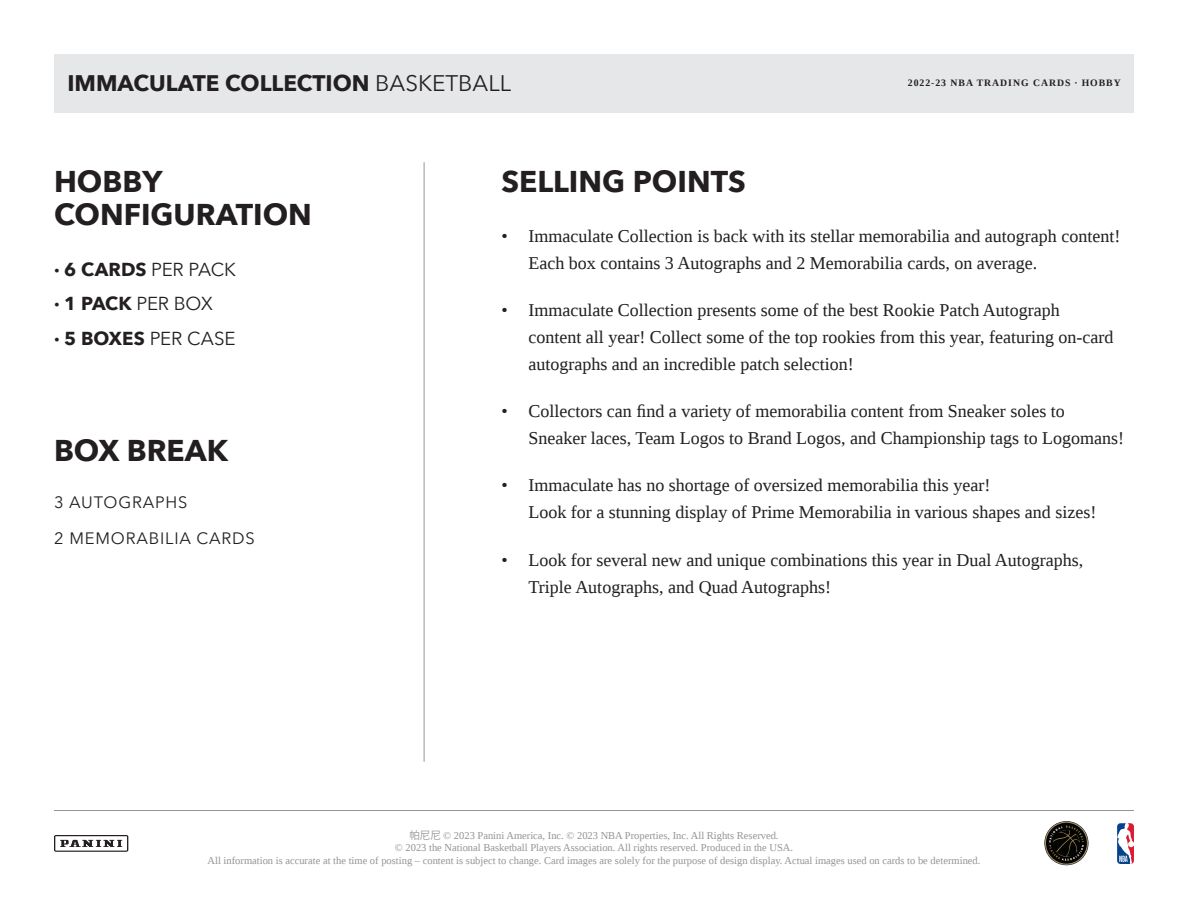
<style>
.page{position:relative;width:1188px;height:918px;background:#fff}
.page>*{position:absolute;margin:0;border:0;box-sizing:border-box;transform-origin:0 0}
.t1{font:700 30px "Avenir Next";color:#231f20}
.t2{font:700 22.5px "Avenir Next";color:#231f20}
.t3{font:700 18.75px "Avenir Next";letter-spacing:.005em;color:#231f20}
.t4{font:18px/27px "Liberation Serif";color:#231f20}
.t5{font:16.5px "Avenir Next";letter-spacing:.05em;color:#231f20}
.t6{font:10.5px/12.6px "Liberation Serif";color:#939598;text-align:center}
.t7{font:700 9.75px "Liberation Serif";letter-spacing:.1em;color:#231f20}
.s1{font-weight:400}
.s2{font-family:"Koz Go Pr 6 N"}
</style>
<div class="page">
<svg style="left:1117px;top:823px;width:17px;height:41px"></svg>
<hr style="left:54px;top:810px;width:1080px;height:1px;background:#939598">
<svg style="left:54px;top:835px;width:74px;height:17px"></svg>
<svg style="left:1044px;top:821px;width:45px;height:44px"></svg>
<hr style="left:424px;top:162px;width:1px;height:600px;background:#939598">
<div style="left:54px;top:54px;width:1080px;height:58px;background:#e6e7e9"></div>
<p class="t2" style="left:68px;top:64px;width:445px">IMMACULATE COLLECTION <span class="s1">BASKETBALL</span></p>
<p class="t7" style="left:908px;top:77px;width:215px">2022-23 NBA TRADING CARDS · HOBBY</p>
<p class="t1" style="left:54px;top:156px;width:110px">HOBBY</p>
<p class="t1" style="left:501px;top:156px;width:246px">SELLING POINTS</p>
<p class="t1" style="left:54px;top:189px;width:259px">CONFIGURATION</p>
<p class="t3" style="left:54px;top:253px;width:183px">· 6 CARDS <span class="s1">PER PACK</span></p>
<p class="t3" style="left:54px;top:287px;width:160px">· 1 PACK <span class="s1">PER BOX</span></p>
<p class="t3" style="left:54px;top:322px;width:183px">· 5 BOXES <span class="s1">PER CASE</span></p>
<p class="t4" style="left:528px;top:222px;width:593px;text-indent:-27px">• Immaculate Collection is back with its stellar memorabilia and autograph content!<br>Each box contains 3 Autographs and 2 Memorabilia cards, on average.</p>
<p class="t4" style="left:528px;top:296px;width:587px;text-indent:-27px">• Immaculate Collection presents some of the best Rookie Patch Autograph content all year! Collect some of the top rookies from this year, featuring on-card autographs and an incredible patch selection!</p>
<p class="t4" style="left:528px;top:398px;width:597px;text-indent:-27px">• Collectors can find a variety of memorabilia content from Sneaker soles to<br>Sneaker laces, Team Logos to Brand Logos, and Championship tags to Logomans!</p>
<p class="t4" style="left:528px;top:472px;width:569px;text-indent:-27px">• Immaculate has no shortage of oversized memorabilia this year!<br>Look for a stunning display of Prime Memorabilia in various shapes and sizes!</p>
<p class="t4" style="left:528px;top:546px;width:556px;text-indent:-27px">• Look for several new and unique combinations this year in Dual Autographs,<br>Triple Autographs, and Quad Autographs!</p>
<p class="t1" style="left:54px;top:425px;width:176px">BOX BREAK</p>
<p class="t5" style="left:54px;top:488px;width:135px">3 AUTOGRAPHS</p>
<p class="t5" style="left:54px;top:524px;width:202px">2 MEMORABILIA CARDS</p>
<p class="t6" style="left:208px;top:829px;width:774px"><span class="s2">帕尼尼</span> © 2023 Panini America, Inc. © 2023 NBA Properties, Inc. All Rights Reserved.<br>© 2023 the National Basketball Players Association. All rights reserved. Produced in the USA.<br>All information is accurate at the time of posting – content is subject to change. Card images are solely for the purpose of design display. Actual images used on cards to be determined.</p>
</div>
